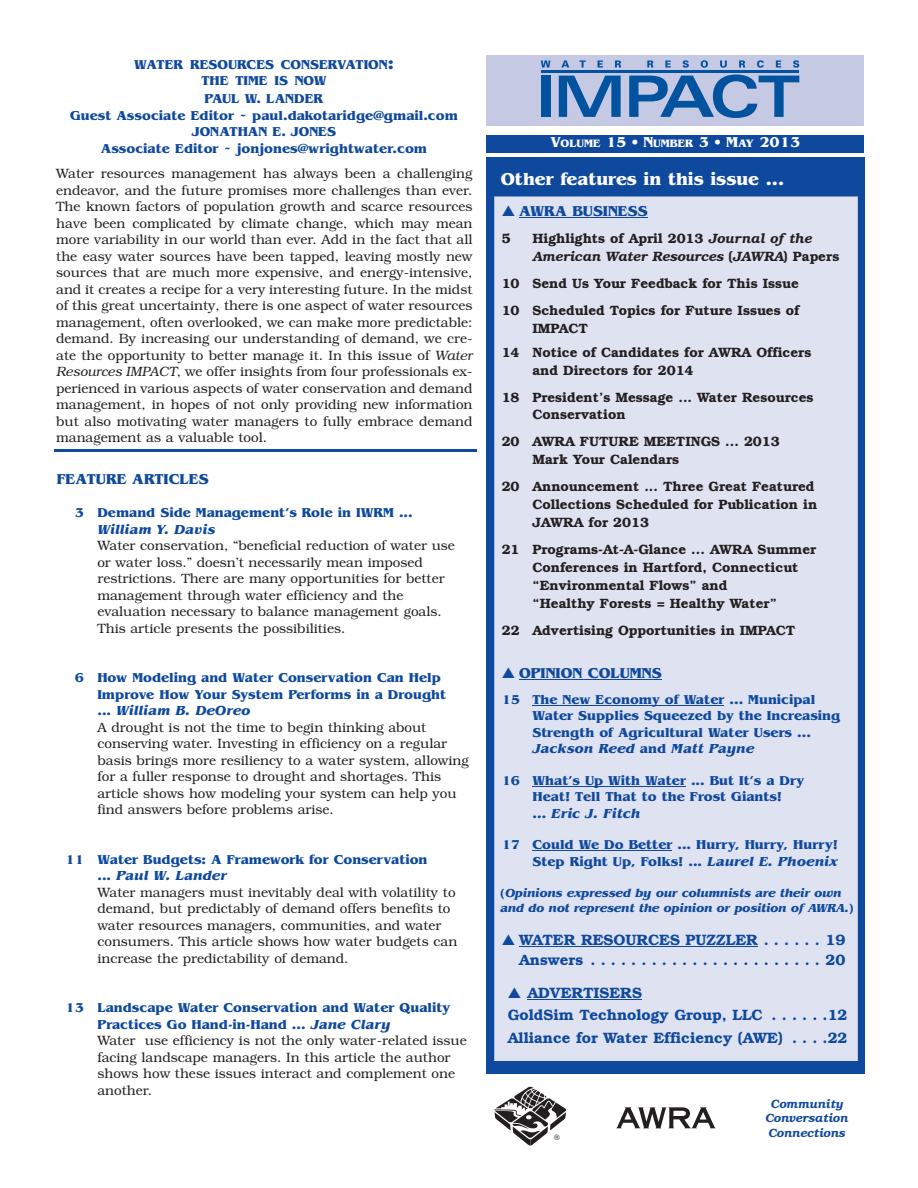
<style>
.page{position:relative;width:918px;height:1188px;background:#fff}
.page>*{position:absolute;margin:0;border:0;box-sizing:border-box;transform-origin:0 0}
.t1{font:700 18px "Benguiat";color:#fff}
.t2{font:600 15px/22.5px "Bookman";color:#0f499d;text-align:right}
.t3{font:700 15px "Benguiat";color:#0f499d}
.t4{font:700 15px "Benguiat";color:#fff}
.t5{font:300 13.5px/16.5px "Bookman";color:#231f20}
.t6{font:700 13.5px/16.5px "Benguiat";color:#0f499d}
.t7{font:600 13.5px/27px "Bookman";color:#231f20}
.t8{font:italic 600 13.5px/18px "Bookman";color:#231f20}
.t9{font:italic 700 13.5px "Benguiat";color:#0f499d}
.t10{font:italic 700 12px/15px "Benguiat";letter-spacing:-.02em;color:#0f499d}
.t11{font:italic 600 12px/14.4px "Bookman";color:#0f499d;text-align:center}
.t12{font:7.5px "Helvetica";color:#231f20}
.s1{font-size:18px}
.s2{font-style:italic}
.s3{font-size:11.25px}
.s4{font-style:normal}
</style>
<div class="page">
<hr style="left:54px;top:449px;width:423px;height:3px;background:#0f499d">
<div style="left:486px;top:157px;width:379px;height:917px;background:#0f499d"></div>
<div style="left:494px;top:196px;width:364px;height:865px;background:#dfe2f1"></div>
<hr style="left:519px;top:218px;width:129px;height:1px;background:#0f499d">
<hr style="left:519px;top:680px;width:143px;height:1px;background:#0f499d">
<hr style="left:532px;top:705px;width:192px;height:1px;background:#0f499d">
<hr style="left:532px;top:786px;width:154px;height:1px;background:#0f499d">
<hr style="left:532px;top:850px;width:140px;height:1px;background:#0f499d">
<hr style="left:519px;top:947px;width:239px;height:1px;background:#0f499d">
<hr style="left:527px;top:999px;width:115px;height:1px;background:#0f499d">
<svg style="left:494px;top:1087px;width:72px;height:59px"></svg>
<svg style="left:616px;top:1107px;width:103px;height:26px"></svg>
<div style="left:553px;top:1132px;width:13px;height:11px;background:#fff"></div>
<div style="left:486px;top:135px;width:378px;height:17px;background:#0f499d"></div>
<div style="left:486px;top:55px;width:378px;height:71px;background:#c6c9e4"></div>
<div style="left:542px;top:76px;width:9px;height:41px;background:#0153a0"></div>
<svg style="left:559px;top:76px;width:62px;height:41px"></svg>
<svg style="left:629px;top:75px;width:170px;height:43px"></svg>
<hr style="left:542px;top:70px;width:257px;height:2px;background:#0153a0">
<svg style="left:541px;top:60px;width:9px;height:8px"></svg>
<svg style="left:561px;top:60px;width:8px;height:8px"></svg>
<svg style="left:579px;top:60px;width:7px;height:8px"></svg>
<svg style="left:598px;top:60px;width:5px;height:8px"></svg>
<svg style="left:615px;top:60px;width:6px;height:8px"></svg>
<svg style="left:647px;top:60px;width:6px;height:8px"></svg>
<svg style="left:665px;top:60px;width:6px;height:8px"></svg>
<svg style="left:683px;top:60px;width:6px;height:8px"></svg>
<svg style="left:701px;top:60px;width:7px;height:8px"></svg>
<svg style="left:720px;top:60px;width:7px;height:8px"></svg>
<svg style="left:739px;top:60px;width:6px;height:8px"></svg>
<svg style="left:757px;top:60px;width:7px;height:8px"></svg>
<svg style="left:776px;top:60px;width:5px;height:8px"></svg>
<svg style="left:793px;top:60px;width:6px;height:8px"></svg>
<p class="t6" style="left:134px;top:57px;width:261px;text-align:center">WATER RESOURCES CONSERVATION<span class="s1">:<br></span>THE TIME IS NOW</p>
<p class="t6" style="left:70px;top:92px;width:389px;text-align:center">PAUL W. LANDER<br>Guest Associate Editor ~ paul.dakotaridge@gmail.com JONATHAN E. JONES<br>Associate Editor ~ jonjones@wrightwater.com</p>
<p class="t5" style="left:56px;top:165px;width:418px;text-align:justify">Water resources management has always been a challenging endeavor, and the future promises more challenges than ever.<br>The known factors of population growth and scarce resources have been complicated by climate change, which may mean more variability in our world than ever. Add in the fact that all the easy water sources have been tapped, leaving mostly new sources that are much more expensive, and energy-intensive, and it creates a recipe for a very interesting future. In the midst of this great uncertainty, there is one aspect of water resources management, often overlooked, we can make more predictable: demand. By increasing our understanding of demand, we cre&shy;ate the opportunity to better manage it. In this issue of <span class="s2">Water Resources IMPACT</span>, we offer insights from four professionals ex&shy;perienced in various aspects of water conservation and demand management, in hopes of not only providing new information but also motivating water managers to fully embrace demand management as a valuable tool.</p>
<p class="t3" style="left:57px;top:474px;width:153px">FEATURE ARTICLES</p>
<p class="t6" style="left:75px;top:506px;width:340px">3 Demand Side Management’s Role in IWRM ...</p>
<p class="t9" style="left:97px;top:525px;width:119px">William Y. Davis</p>
<p class="t5" style="left:97px;top:538px;width:359px">Water conservation, “beneficial reduction of water use or water loss.” doesn’t necessarily mean imposed restrictions. There are many opportunities for better management through water efficiency and the evaluation necessary to balance management goals.<br>This article presents the possibilities.</p>
<p class="t6" style="left:97px;top:671px;width:350px;text-indent:-23px">6 How Modeling and Water Conservation Can Help<br>Improve How Your System Performs in a Drought ... <span class="s2">William B. DeOreo</span></p>
<p class="t5" style="left:97px;top:719px;width:373px">A drought is not the time to begin thinking about conserving water. Investing in efficiency on a regular basis brings more resiliency to a water system, allowing for a fuller response to drought and shortages. This article shows how modeling your system can help you find answers before problems arise.</p>
<p class="t6" style="left:97px;top:852px;width:332px;text-indent:-32px">11 Water Budgets: A Framework for Conservation ... <span class="s2">Paul W. Lander</span></p>
<p class="t5" style="left:97px;top:884px;width:361px">Water managers must inevitably deal with volatility to demand, but predictably of demand offers benefits to water resources managers, communities, and water consumers. This article shows how water budgets can increase the predictability of demand.</p>
<p class="t6" style="left:97px;top:1001px;width:354px;text-indent:-32px">13 Landscape Water Conservation and Water Quality<br>Practices Go Hand-in-Hand ... <span class="s2">Jane Clary</span></p>
<p class="t5" style="left:97px;top:1033px;width:371px">Water use efficiency is not the only water-related issue facing landscape managers. In this article the author shows how these issues interact and complement one another.</p>
<p class="t4" style="left:550px;top:136px;width:252px">V<span class="s3">OLUME</span> 15 • N<span class="s3">UMBER</span> 3 • M<span class="s3">AY</span> 2013</p>
<h1 class="t1" style="left:501px;top:172px;width:285px">Other features in this issue ...</h1>
<p class="t3" style="left:502px;top:206px;width:147px">▲ AWRA BUSINESS</p>
<p class="t7" style="left:502px;top:225px;width:10px">5</p>
<p class="t8" style="left:532px;top:230px;width:308px"><span class="s4">Highlights of April 2013</span> Journal of the<br>American Water Resources <span class="s4">(</span>JAWRA<span class="s4">) Papers</span></p>
<p class="t7" style="left:502px;top:270px;width:299px">10 Send Us Your Feedback for This Issue<br>10 Scheduled Topics for Future Issues of</p>
<p class="t7" style="left:502px;top:317px;width:311px;line-height:24px;text-indent:31px">IMPACT<br>14 Notice of Candidates for AWRA Officers</p>
<p class="t7" style="left:502px;top:357px;width:313px;text-indent:31px">and Directors for 2014<br>18 President’s Message ... Water Resources</p>
<p class="t7" style="left:502px;top:401px;width:279px;text-indent:31px">Conservation<br>20 AWRA FUTURE MEETINGS ... 2013</p>
<p class="t7" style="left:502px;top:446px;width:314px;text-indent:31px">Mark Your Calendars<br>20 Announcement ... Three Great Featured</p>
<p class="t7" style="left:532px;top:495px;width:286px;line-height:18px">Collections Scheduled for Publication in<br>JAWRA for 2013</p>
<p class="t7" style="left:533px;top:540px;width:285px;line-height:18px;text-indent:-31px">21 Programs-At-A-Glance ... AWRA Summer Conferences in Hartford, Connecticut “Environmental Flows” and<br>“Healthy Forests = Healthy Water”</p>
<p class="t7" style="left:502px;top:617px;width:295px">22 Advertising Opportunities in IMPACT</p>
<p class="t3" style="left:502px;top:668px;width:161px">▲ OPINION COLUMNS</p>
<p class="t6" style="left:532px;top:692px;width:309px;text-indent:-31px">15 The New Economy of Water ... Municipal Water Supplies Squeezed by the Increasing Strength of Agricultural Water Users ...<br><span class="s2">Jackson Reed</span> and <span class="s2">Matt Payne</span></p>
<p class="t6" style="left:533px;top:773px;width:273px;text-indent:-31px">16 What’s Up With Water ... But It’s a Dry<br>Heat! Tell That to the Frost Giants!<br>... <span class="s2">Eric J. Fitch</span></p>
<p class="t6" style="left:502px;top:838px;width:338px;text-align:right">17 Could We Do Better ... Hurry, Hurry, Hurry!<br>Step Right Up, Folks! ... <span class="s2">Laurel E. Phoenix</span></p>
<p class="t10" style="left:500px;top:887px;width:356px"><span class="s4">(</span>Opinions expressed by our columnists are their own and do not represent the opinion or position of AWRA.<span class="s4">)</span></p>
<p class="t2" style="left:502px;top:931px;width:345px;line-height:19.5px">▲ WATER RESOURCES PUZZLER . . . . . . 19<br>Answers .......................20</p>
<p class="t2" style="left:508px;top:982px;width:341px;text-align:left">▲ ADVERTISERS<br>GoldSim Technology Group, LLC . . . . . .12<br>Alliance for Water Efficiency (AWE) . . . .22</p>
<p class="t12" style="left:554px;top:1133px;width:7px">®</p>
<p class="t11" style="left:765px;top:1096px;width:84px">Community<br>Conversation</p>
<p class="t11" style="left:768px;top:1125px;width:79px">Connections</p>
</div>
